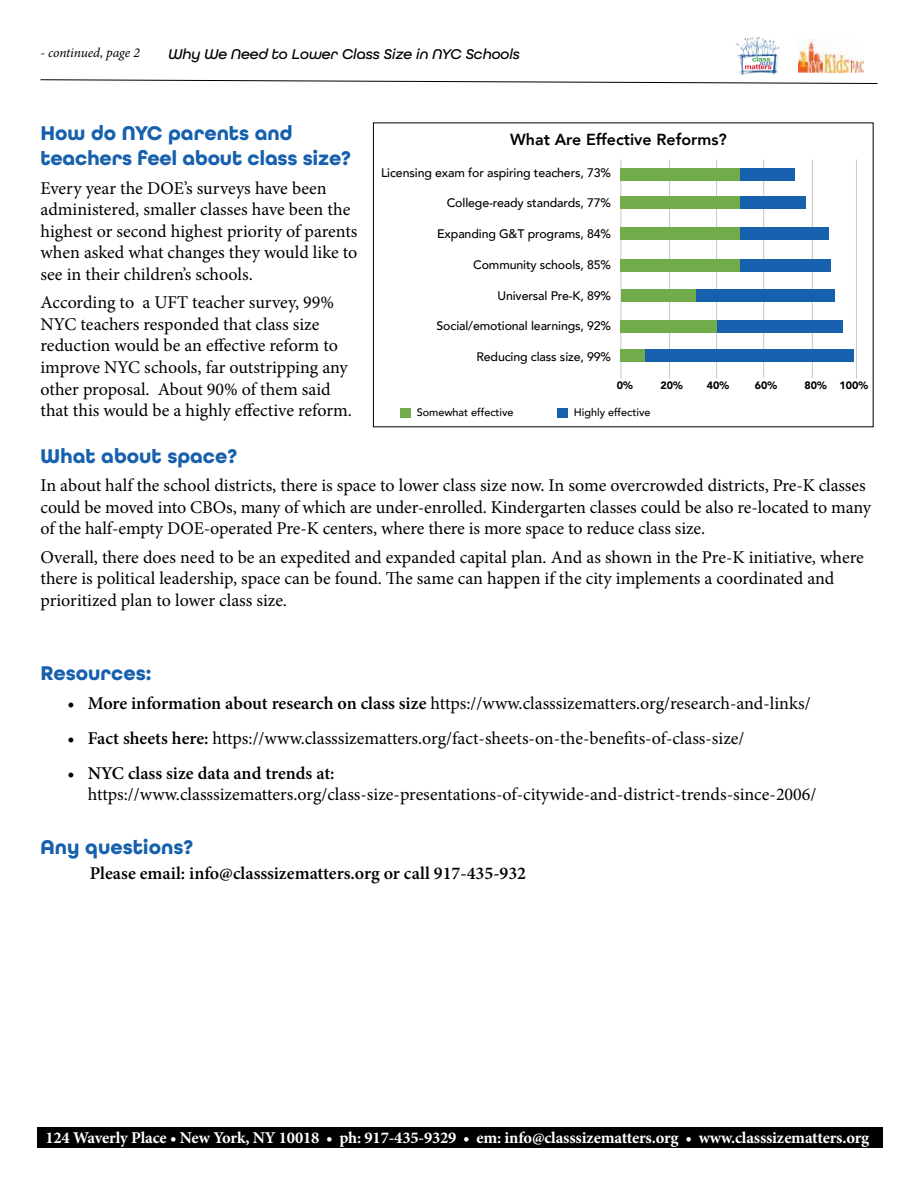
<style>
.page{position:relative;width:918px;height:1188px;background:#fff}
.page>*{position:absolute;margin:0;border:0;box-sizing:border-box;transform-origin:0 0}
.t1{font:700 21px/25.2px "All Round Gothic";color:#1660ad}
.t2{font:18px/21.6px "Minion Pro";letter-spacing:-.005em;color:#000}
.t3{font:600 18px "Minion Pro";color:#000}
.t4{font:700 16.5px "Minion Pro";letter-spacing:-.01em;color:#fff}
.t5{font:800 16.05px "Avenir";color:#000}
.t6{font:italic 500 15px "All Round Gothic";color:#000}
.t7{font:italic 13.5px "Minion Pro";letter-spacing:-.01em;color:#000}
.t8{font:500 12.3px "Avenir";letter-spacing:-.01em;color:#000}
.t9{font:500 10.8px "Avenir";color:#000}
.t10{font:900 10.65px "Avenir";color:#000}
.s1{font-weight:600}
</style>
<div class="page">
<img style="left:736px;top:36px;width:44px;height:39px">
<img style="left:798px;top:39px;width:66px;height:33px">
<hr style="left:621px;top:159px;width:1px;height:220px;background:#c7c8ca">
<div style="left:558px;top:408px;width:10px;height:9px;background:#1660ad"></div>
<div style="left:400px;top:408px;width:11px;height:9px;background:#72ab4a"></div>
<hr style="left:669px;top:159px;width:1px;height:220px;background:#c7c8ca">
<hr style="left:716px;top:159px;width:1px;height:220px;background:#c7c8ca">
<hr style="left:763px;top:159px;width:1px;height:220px;background:#c7c8ca">
<hr style="left:812px;top:159px;width:1px;height:220px;background:#c7c8ca">
<hr style="left:856px;top:159px;width:1px;height:220px;background:#c7c8ca">
<div style="left:640px;top:349px;width:214px;height:13px;background:#1660ad"></div>
<div style="left:621px;top:349px;width:24px;height:13px;background:#72ab4a"></div>
<div style="left:699px;top:320px;width:144px;height:12px;background:#1660ad"></div>
<div style="left:621px;top:320px;width:96px;height:12px;background:#72ab4a"></div>
<div style="left:676px;top:289px;width:159px;height:12px;background:#1660ad"></div>
<div style="left:621px;top:289px;width:75px;height:12px;background:#72ab4a"></div>
<div style="left:699px;top:260px;width:132px;height:12px;background:#1660ad"></div>
<div style="left:621px;top:260px;width:119px;height:12px;background:#72ab4a"></div>
<div style="left:699px;top:227px;width:129px;height:13px;background:#1660ad"></div>
<div style="left:621px;top:227px;width:119px;height:13px;background:#72ab4a"></div>
<div style="left:699px;top:196px;width:106px;height:13px;background:#1660ad"></div>
<div style="left:621px;top:196px;width:119px;height:13px;background:#72ab4a"></div>
<div style="left:699px;top:168px;width:95px;height:13px;background:#1660ad"></div>
<div style="left:621px;top:168px;width:119px;height:13px;background:#72ab4a"></div>
<svg style="left:40px;top:79px;width:838px;height:5px"></svg>
<div style="left:37px;top:1127px;width:846px;height:20px;background:#000"></div>
<p class="t7" style="left:40px;top:43px;width:101px">- continued, page 2</p>
<p class="t6" style="left:168px;top:45px;width:353px">Why We Need to Lower Class Size in NYC Schools</p>
<p class="t1" style="left:40px;top:120px;width:312px">How do NYC parents and teachers feel about class size?</p>
<p class="t2" style="left:40px;top:177px;width:318px">Every year the DOE’s surveys have been administered, smaller classes have been the highest or second highest priority of parents when asked what changes they would like to see in their children’s schools.</p>
<p class="t2" style="left:40px;top:292px;width:313px">According to a UFT teacher survey, 99% NYC teachers responded that class size reduction would be an effective reform to improve NYC schools, far outstripping any other proposal. About 90% of them said that this would be a highly effective reform.</p>
<p class="t1" style="left:40px;top:443px;width:198px">What about space?</p>
<p class="t2" style="left:41px;top:475px;width:832px">In about half the school districts, there is space to lower class size now. In some overcrowded districts, Pre-K classes could be moved into CBOs, many of which are under-enrolled. Kindergarten classes could be also re-located to many of the half-empty DOE-operated Pre-K centers, where there is more space to reduce class size.</p>
<p class="t2" style="left:41px;top:546px;width:825px">Overall, there does need to be an expedited and expanded capital plan. And as shown in the Pre-K initiative, where there is political leadership, space can be found. The same can happen if the city implements a coordinated and prioritized plan to lower class size.</p>
<p class="t5" style="left:510px;top:127px;width:218px">What Are Effective Reforms?</p>
<p class="t8" style="left:381px;top:162px;width:232px">Licensing exam for aspiring teachers, 73%</p>
<p class="t8" style="left:447px;top:192px;width:166px">College-ready standards, 77%</p>
<p class="t8" style="left:437px;top:223px;width:175px">Expanding G&amp;T programs, 84%</p>
<p class="t8" style="left:473px;top:254px;width:140px">Community schools, 85%</p>
<p class="t8" style="left:497px;top:285px;width:115px">Universal Pre-K, 89%</p>
<p class="t8" style="left:437px;top:315px;width:176px">Social/emotional learnings, 92%</p>
<p class="t8" style="left:476px;top:346px;width:136px">Reducing class size, 99%</p>
<p class="t10" style="left:617px;top:376px;width:17px">0%</p>
<p class="t10" style="left:660px;top:376px;width:24px">20%</p>
<p class="t10" style="left:707px;top:376px;width:24px">40%</p>
<p class="t10" style="left:755px;top:376px;width:24px">60%</p>
<p class="t10" style="left:804px;top:376px;width:65px">80% 100%</p>
<p class="t9" style="left:417px;top:403px;width:98px">Somewhat effective</p>
<p class="t9" style="left:574px;top:403px;width:78px">Highly effective</p>
<p class="t1" style="left:40px;top:661px;width:112px">Resources:</p>
<p class="t2" style="left:68px;top:692px;width:745px"><span class="s1">• More information about research on class size</span> https://www.classsizematters.org/research-and-links/</p>
<p class="t2" style="left:68px;top:727px;width:679px"><span class="s1">• Fact sheets here:</span> https://www.classsizematters.org/fact-sheets-on-the-benefits-of-class-size/</p>
<p class="t3" style="left:68px;top:761px;width:269px">• NYC class size data and trends at:</p>
<p class="t2" style="left:88px;top:784px;width:730px">https://www.classsizematters.org/class-size-presentations-of-citywide-and-district-trends-since-2006/</p>
<p class="t1" style="left:40px;top:834px;width:154px">Any questions?</p>
<p class="t3" style="left:90px;top:861px;width:438px">Please email: info@classsizematters.org or call 917-435-932</p>
<p class="t4" style="left:45px;top:1126px;width:825px">124 Waverly Place • New York, NY 10018 • ph: 917-435-9329 • em: info@classsizematters.org • www.classsizematters.org</p>
</div>
